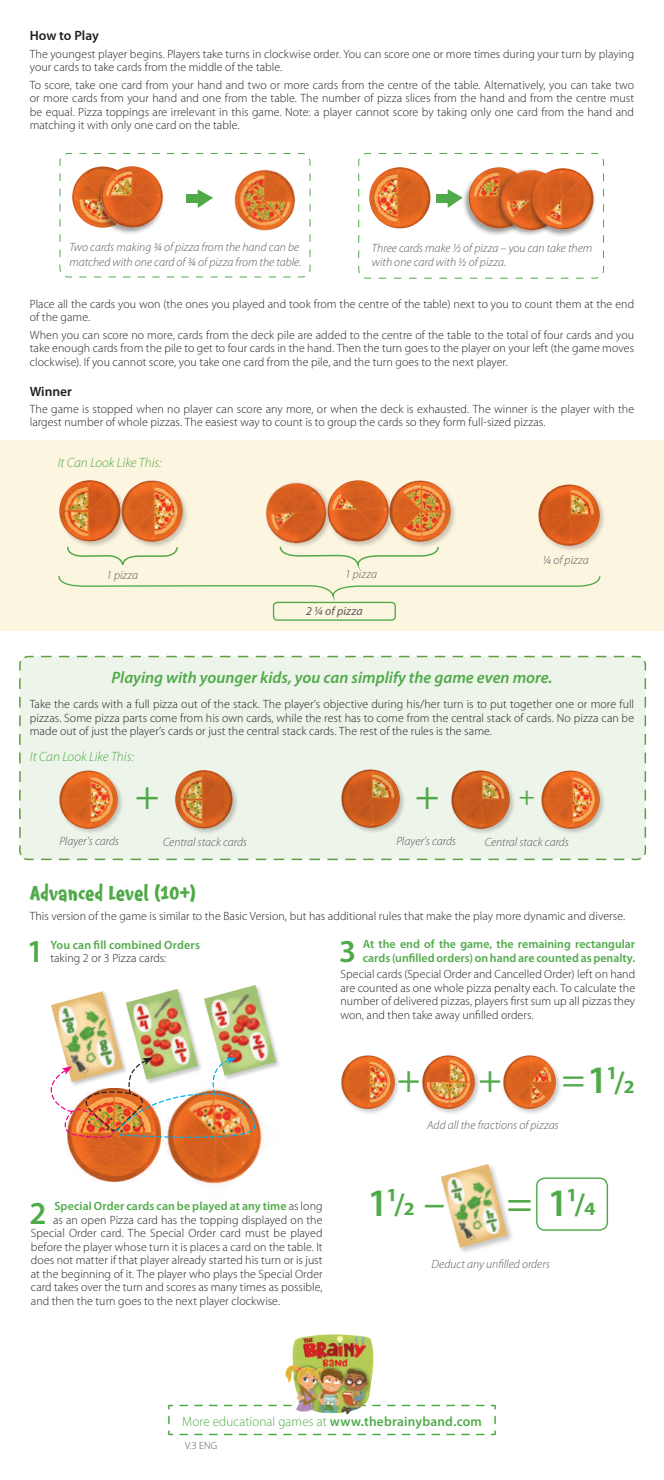
<style>
.page{position:relative;width:664px;height:1480px;background:#fff}
.page>*{position:absolute;margin:0;border:0;box-sizing:border-box;transform-origin:0 0}
.t1{font:40.65px "Myriad Pro";color:#50aa49}
.t2{font:39px "Myriad Pro";color:#50aa49}
.t3{font:600 32.1px "Myriad Pro";color:#50aa49}
.t4{font:600 31.2px "Myriad Pro";color:#50aa49}
.t5{font:27.15px "Myriad Pro";color:#50aa49}
.t6{font:700 21px "Umnik";letter-spacing:-.01em;color:#50aa49;scale:.94 1}
.t7{font:italic 600 16.5px "Myriad Pro";color:#50aa49}
.t8{font:300 13.5px "Myriad Pro";letter-spacing:.01em;color:#50aa49;scale:.96 1}
.t9{font:italic 300 13.5px "Myriad Pro";color:#50aa49}
.t10{font:600 13.5px "Myriad Pro";color:#231f20}
.t11{font:300 12px/13.5px "Myriad Pro";letter-spacing:.005em;color:#231f20;text-align:justify}
.t12{font:italic 300 12px/14.4px "Myriad Pro";letter-spacing:.005em;color:#57585a}
.t13{font:600 12px/13.5px "Myriad Pro";color:#50aa49}
.t14{font:italic 12px "Myriad Pro";letter-spacing:.01em;color:#57585a}
.t15{font:300 10.5px "Myriad Pro";color:#57585a}
.s1{font-weight:400;font-size:39px}
.s2{font-size:39px}
.s3{font-weight:300;color:#231f20}
.s4{font-weight:400;font-size:42.75px}
.s5{font-weight:600}
</style>
<div class="page">
<svg style="left:168px;top:1404px;width:328px;height:32px"></svg>
<div style="left:0;top:440px;width:663px;height:191px;background:#fcf5e0"></div>
<img style="left:68px;top:1141px;width:81px;height:40px">
<img style="left:149px;top:1114px;width:115px;height:72px">
<img style="left:51px;top:991px;width:72px;height:66px">
<img style="left:126px;top:989px;width:72px;height:68px">
<div style="left:203px;top:984px;width:78px;height:97px;background:#231f20;opacity:.25"></div>
<img style="left:204px;top:985px;width:72px;height:90px">
<img style="left:50px;top:1057px;width:206px;height:84px">
<svg style="left:358px;top:153px;width:246px;height:126px"></svg>
<svg style="left:59px;top:153px;width:251px;height:125px"></svg>
<div style="left:19px;top:655px;width:627px;height:206px;background:#edf4ea"></div>
<div style="left:174px;top:769px;width:65px;height:66px;background:#231f20;opacity:.25"></div>
<img style="left:174px;top:769px;width:60px;height:60px">
<div style="left:540px;top:770px;width:65px;height:65px;background:#231f20;opacity:.25"></div>
<img style="left:540px;top:770px;width:60px;height:59px">
<div style="left:340px;top:769px;width:66px;height:65px;background:#231f20;opacity:.25"></div>
<img style="left:340px;top:769px;width:60px;height:59px">
<div style="left:450px;top:769px;width:66px;height:66px;background:#231f20;opacity:.25"></div>
<img style="left:450px;top:769px;width:60px;height:60px">
<svg style="left:58px;top:549px;width:543px;height:54px"></svg>
<div style="left:273px;top:602px;width:123px;height:19px;border:1px solid #50aa49;border-radius:4px"></div>
<div style="left:536px;top:483px;width:70px;height:70px;background:#231f20;opacity:.25"></div>
<img style="left:537px;top:483px;width:63px;height:63px">
<div style="left:58px;top:480px;width:69px;height:69px;background:#231f20;opacity:.25"></div>
<img style="left:58px;top:480px;width:62px;height:63px">
<div style="left:120px;top:479px;width:70px;height:70px;background:#231f20;opacity:.25"></div>
<div style="left:388px;top:479px;width:70px;height:70px;background:#231f20;opacity:.25"></div>
<img style="left:396px;top:480px;width:55px;height:63px">
<img style="left:251px;top:482px;width:89px;height:74px">
<div style="left:326px;top:480px;width:70px;height:69px;background:#231f20;opacity:.25"></div>
<img style="left:284px;top:1334px;width:94px;height:89px">
<div style="left:420px;top:1055px;width:61px;height:60px;background:#231f20;opacity:.25"></div>
<img style="left:421px;top:1055px;width:54px;height:54px">
<div style="left:501px;top:1055px;width:61px;height:60px;background:#231f20;opacity:.25"></div>
<img style="left:502px;top:1055px;width:54px;height:54px">
<div style="left:340px;top:1055px;width:60px;height:60px;background:#231f20;opacity:.25"></div>
<img style="left:340px;top:1055px;width:55px;height:54px">
<div style="left:439px;top:1162px;width:75px;height:92px;background:#231f20;opacity:.25"></div>
<img style="left:440px;top:1164px;width:67px;height:83px">
<div style="left:536px;top:1177px;width:71px;height:54px;border:1px solid #50aa49;border-radius:8px"></div>
<p class="t10" style="left:30px;top:28px;width:71px">How to Play</p>
<p class="t11" style="left:30px;top:47px;width:605px">The youngest player begins. Players take turns in clockwise order. You can score one or more times during your turn by playing your cards to take cards from the middle of the table.</p>
<p class="t11" style="left:30px;top:78px;width:605px">To score, take one card from your hand and two or more cards from the centre of the table. Alternatively, you can take two or more cards from your hand and one from the table. The number of pizza slices from the hand and from the centre must be equal. Pizza toppings are irrelevant in this game. Note: a player cannot score by taking only one card from the hand and matching it with only one card on the table.</p>
<p class="t12" style="left:69px;top:240px;width:233px">Two cards making ¾ of pizza from the hand can be matched with one card of ¾ of pizza from the table.</p>
<p class="t12" style="left:372px;top:241px;width:222px">Three cards make ½ of pizza – you can take them with one card with ½ of pizza.</p>
<p class="t11" style="left:30px;top:297px;width:605px">Place all the cards you won (the ones you played and took from the centre of the table) next to you to count them at the end of the game.</p>
<p class="t11" style="left:30px;top:328px;width:605px">When you can score no more, cards from the deck pile are added to the centre of the table to the total of four cards and you take enough cards from the pile to get to four cards in the hand. Then the turn goes to the player on your left (the game moves clockwise). If you cannot score, you take one card from the pile, and the turn goes to the next player.</p>
<p class="t10" style="left:30px;top:384px;width:44px">Winner</p>
<p class="t11" style="left:30px;top:402px;width:605px">The game is stopped when no player can score any more, or when the deck is exhausted. The winner is the player with the largest number of whole pizzas. The easiest way to count is to group the cards so they form full-sized pizzas.</p>
<p class="t9" style="left:58px;top:456px;width:105px">It Can Look Like This:</p>
<p class="t12" style="left:106px;top:568px;width:33px">1 pizza</p>
<p class="t12" style="left:345px;top:567px;width:33px">1 pizza</p>
<p class="t14" style="left:306px;top:603px;width:58px">2 ¼ of pizza</p>
<p class="t12" style="left:542px;top:553px;width:47px">¼ of pizza</p>
<h3 class="t7" style="left:111px;top:668px;width:442px">Playing with younger kids, you can simplify the game even more.</h3>
<p class="t11" style="left:30px;top:698px;width:605px">Take the cards with a full pizza out of the stack. The player’s objective during his/her turn is to put together one or more full pizzas. Some pizza parts come from his own cards, while the rest has to come from the central stack of cards. No pizza can be made out of just the player’s cards or just the central stack cards. The rest of the rules is the same.</p>
<p class="t9" style="left:30px;top:749px;width:105px">It Can Look Like This:</p>
<h1 class="t1" style="left:135px;top:770px;width:26px">+</h1>
<h1 class="t1" style="left:415px;top:770px;width:26px">+</h1>
<h3 class="t5" style="left:518px;top:779px;width:18px">+</h3>
<p class="t12" style="left:59px;top:834px;width:61px">Player’s cards</p>
<p class="t12" style="left:163px;top:835px;width:85px">Central stack cards</p>
<p class="t12" style="left:396px;top:834px;width:61px">Player’s cards</p>
<p class="t12" style="left:484px;top:835px;width:85px">Central stack cards</p>
<h3 class="t6" style="left:30px;top:883px;width:178px">Advanced Level (10+)</h3>
<h3 class="t3" style="left:27px;top:934px;width:18px">1</h3>
<p class="t13" style="left:50px;top:938px;width:151px">You can fill combined Orders</p>
<p class="t11" style="left:30px;top:910px;width:596px">This version of the game is similar to the Basic Version, but has additional rules that make the play more dynamic and diverse.</p>
<h3 class="t3" style="left:339px;top:933px;width:18px">3</h3>
<p class="t13" style="left:362px;top:938px;width:274px">At the end of the game, the remaining rectangular cards (unfilled orders) on hand are counted as penalty.</p>
<p class="t11" style="left:340px;top:968px;width:296px">Special cards (Special Order and Cancelled Order) left on hand are counted as one whole pizza penalty each. To calculate the number of delivered pizzas, players first sum up all pizzas they won, and then take away unfilled orders.</p>
<p class="t11" style="left:50px;top:952px;width:117px">taking 2 or 3 Pizza cards:</p>
<h2 class="t2" style="left:397px;top:1055px;width:25px">+</h2>
<h2 class="t2" style="left:478px;top:1055px;width:25px">+</h2>
<h3 class="t4" style="left:561px;top:1065px;width:74px"><span class="s1">=</span><span class="s2">1</span>1/2</h3>
<h3 class="t3" style="left:30px;top:1195px;width:18px">2</h3>
<p class="t13" style="left:54px;top:1200px;width:269px">Special Order cards can be played at any time <span class="s3">as long</span></p>
<p class="t11" style="left:53px;top:1213px;width:271px">as an open Pizza card has the topping displayed on the</p>
<p class="t11" style="left:31px;top:1227px;width:293px">Special Order card. The Special Order card must be played</p>
<p class="t11" style="left:31px;top:1240px;width:293px">before the player whose turn it is places a card on the table. It</p>
<p class="t11" style="left:31px;top:1254px;width:293px">does not matter if that player already started his turn or is just</p>
<p class="t11" style="left:31px;top:1267px;width:293px">at the beginning of it. The player who plays the Special Order</p>
<p class="t11" style="left:31px;top:1281px;width:293px">card takes over the turn and scores as many times as possible,</p>
<p class="t11" style="left:31px;top:1294px;width:250px">and then the turn goes to the next player clockwise.</p>
<p class="t12" style="left:427px;top:1118px;width:133px">Add all the fractions of pizzas</p>
<h3 class="t4" style="left:367px;top:1187px;width:79px"><span class="s2">1</span>1/2 <span class="s4">–</span></h3>
<h3 class="t4" style="left:506px;top:1187px;width:91px"><span class="s4">=</span> <span class="s2">1</span>1/4</h3>
<p class="t12" style="left:431px;top:1257px;width:120px">Deduct any unfilled orders</p>
<p class="t8" style="left:182px;top:1413px;width:313px">More educational games at <span class="s5">www.thebrainyband.com</span></p>
<p class="t15" style="left:185px;top:1439px;width:34px">V.3 ENG</p>
</div>
